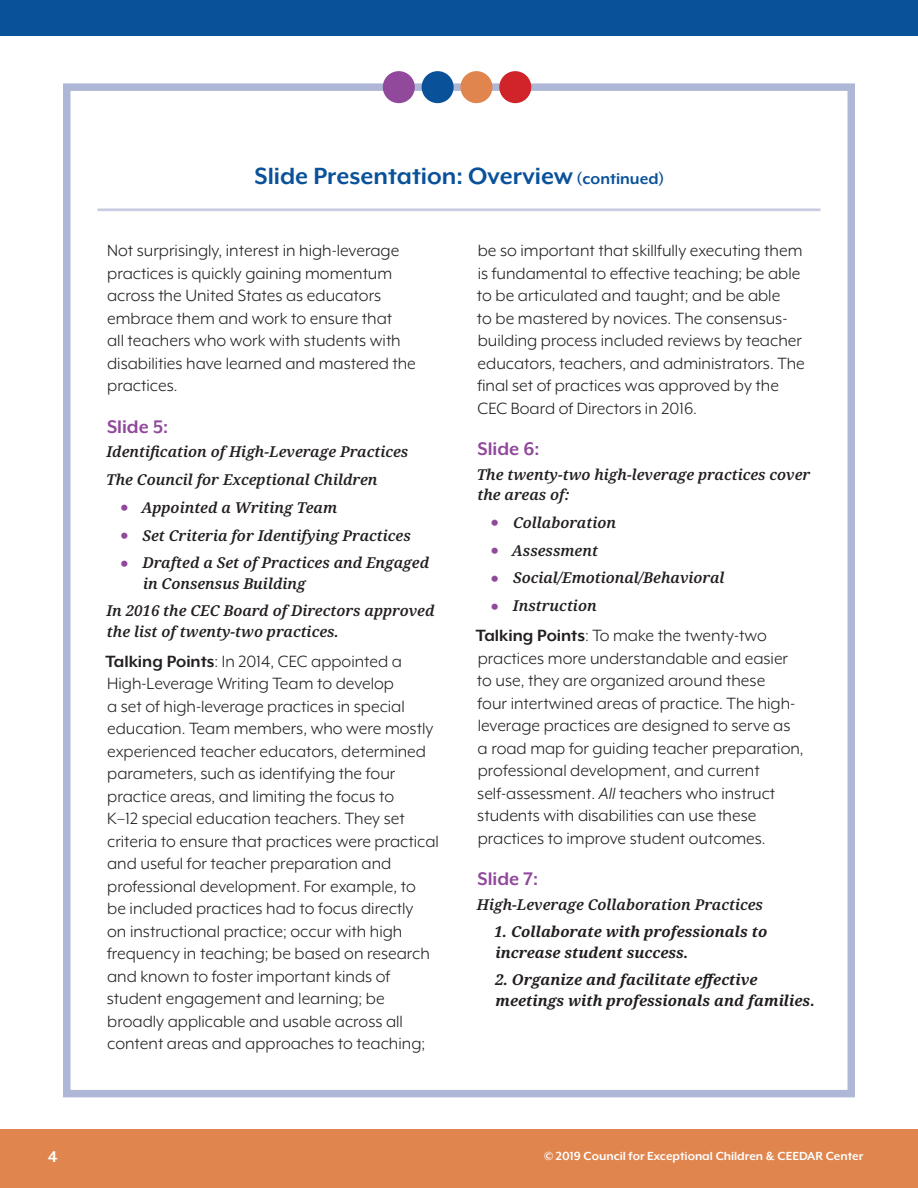
<style>
.page{position:relative;width:918px;height:1188px;background:#fff}
.page>*{position:absolute;margin:0;border:0;box-sizing:border-box;transform-origin:0 0}
.Full_Page_Box_Title{font:700 27px "Mr Eaves XL Mod OT";color:#09529a}
.Box_Heading_1{font:700 21px "Mr Eaves XL Mod OT";color:#90499b}
.Box_body_12_rih{font:18.75px/22.5px "Mr Eaves XL Mod OT";color:#231f20}
.Box_body_12{font:18.75px/22.5px "Mr Eaves XL Mod OT";color:#231f20}
.t1{font:700 18px "Mr Eaves XL Mod OT";color:#fff}
.Box_body_italics_10{font:italic 600 15px/20.2px "Noto Serif";color:#231f20}
.Box_body_italics_10-2{font:italic 700 15px/20.2px "Noto Serif";color:#221e1f}
.t2{font:700 13.5px "Mr Eaves XL Mod OT";color:#fff}
.s1{font-size:18px}
.s2{font-family:"Mr Eaves XL Mod OT";font-weight:700;font-style:normal;font-size:33px;color:#90499b}
.s3{font-weight:700}
.s4{font-style:italic}
</style>
<div class="page">
<div style="left:0;top:1130px;width:918px;height:58px;background:#e0854d"></div>
<div style="left:0;top:0;width:918px;height:36px;background:#09529a"></div>
<hr style="left:98px;top:208px;width:722px;height:3px;background:#c7cce3">
<div style="left:63px;top:83px;width:792px;height:1014px;border:8px solid #afb7d7"></div>
<div style="left:383px;top:71px;width:32px;height:32px;background:#90499b;border-radius:50%"></div>
<div style="left:422px;top:71px;width:32px;height:32px;background:#09529a;border-radius:50%"></div>
<div style="left:460px;top:71px;width:32px;height:32px;background:#e0854d;border-radius:50%"></div>
<div style="left:499px;top:71px;width:32px;height:32px;background:#d1232a;border-radius:50%"></div>
<p class="Full_Page_Box_Title" style="left:255px;top:163px;width:411px">Slide Presentation: Overview <span class="s1">(continued)</span></p>
<p class="Box_body_12" style="left:107px;top:240px;width:310px">Not surprisingly, interest in high-leverage practices is quickly gaining momentum across the United States as educators embrace them and work to ensure that<br>all teachers who work with students with disabilities have learned and mastered the practices.</p>
<p class="Box_Heading_1" style="left:107px;top:416px;width:63px">Slide 5:</p>
<p class="Box_body_italics_10" style="left:106px;top:442px;width:303px">Identification of High-Leverage Practices</p>
<p class="Box_body_italics_10" style="left:106px;top:470px;width:273px">The Council for Exceptional Children</p>
<p class="Box_body_italics_10" style="left:120px;top:498px;width:219px"><span class="s2">•</span> Appointed a Writing Team</p>
<p class="Box_body_italics_10" style="left:120px;top:526px;width:293px"><span class="s2">•</span> Set Criteria for Identifying Practices</p>
<p class="Box_body_italics_10" style="left:143px;top:553px;width:288px;text-indent:-23px"><span class="s2">•</span> Drafted a Set of Practices and Engaged in Consensus Building</p>
<p class="Box_body_italics_10" style="left:106px;top:601px;width:330px">In 2016 the CEC Board of Directors approved the list of twenty-two practices.</p>
<p class="Box_body_12_rih" style="left:105px;top:650px;width:335px"><span class="s3">Talking Points</span>: In 2014, CEC appointed a High-Leverage Writing Team to develop<br>a set of high-leverage practices in special education. Team members, who were mostly experienced teacher educators, determined parameters, such as identifying the four practice areas, and limiting the focus to<br>K–12 special education teachers. They set criteria to ensure that practices were practical and useful for teacher preparation and professional development. For example, to<br>be included practices had to focus directly<br>on instructional practice; occur with high frequency in teaching; be based on research and known to foster important kinds of student engagement and learning; be broadly applicable and usable across all content areas and approaches to teaching;</p>
<p class="Box_body_12_rih" style="left:477px;top:240px;width:330px">be so important that skillfully executing them is fundamental to effective teaching; be able to be articulated and taught; and be able<br>to be mastered by novices. The consensus&shy;building process included reviews by teacher educators, teachers, and administrators. The final set of practices was approved by the CEC Board of Directors in 2016.</p>
<p class="Box_Heading_1" style="left:478px;top:438px;width:64px">Slide 6:</p>
<p class="Box_body_italics_10" style="left:477px;top:465px;width:335px">The twenty-two high-leverage practices cover the areas of:</p>
<p class="Box_body_italics_10" style="left:490px;top:513px;width:127px"><span class="s2">•</span> Collaboration</p>
<p class="Box_body_italics_10" style="left:490px;top:541px;width:109px"><span class="s2">•</span> Assessment</p>
<p class="Box_body_italics_10" style="left:490px;top:568px;width:236px"><span class="s2">•</span> Social/Emotional/Behavioral</p>
<p class="Box_body_italics_10" style="left:490px;top:596px;width:108px"><span class="s2">•</span> Instruction</p>
<p class="Box_body_12_rih" style="left:476px;top:624px;width:329px"><span class="s3">Talking Points</span>: To make the twenty-two practices more understandable and easier to use, they are organized around these<br>four intertwined areas of practice. The high&shy;leverage practices are designed to serve as<br>a road map for guiding teacher preparation, professional development, and current self-assessment. <span class="s4">All</span> teachers who instruct students with disabilities can use these practices to improve student outcomes.</p>
<p class="Box_Heading_1" style="left:478px;top:868px;width:62px">Slide 7:</p>
<p class="Box_body_italics_10" style="left:477px;top:895px;width:287px">High-Leverage Collaboration Practices</p>
<p class="Box_body_italics_10-2" style="left:494px;top:922px;width:275px">1. Collaborate with professionals to increase student success.</p>
<p class="Box_body_italics_10-2" style="left:495px;top:970px;width:321px">2. Organize and facilitate effective meetings with professionals and families.</p>
<p class="t1" style="left:48px;top:1148px;width:11px">4</p>
<p class="t2" style="left:544px;top:1149px;width:321px">© 2019 Council for Exceptional Children &amp; CEEDAR Center</p>
</div>
